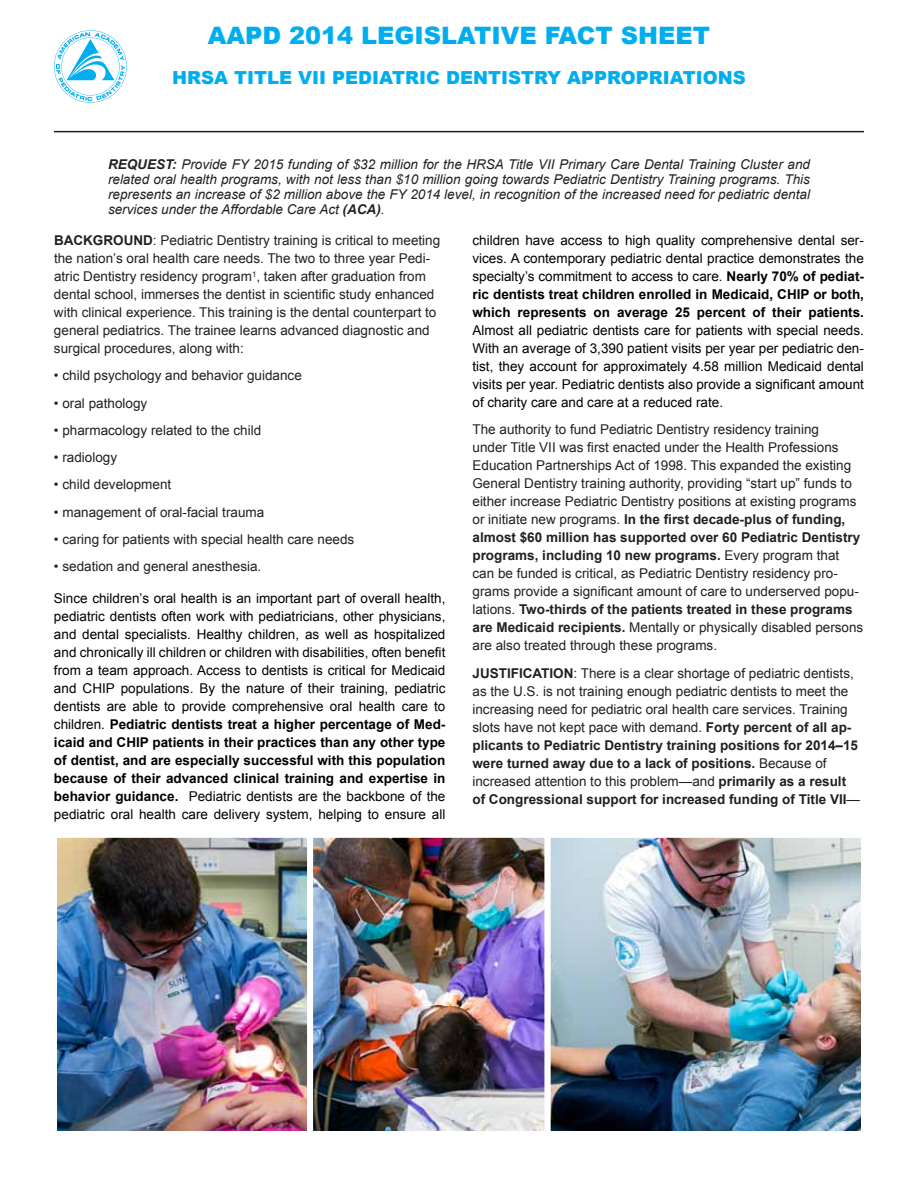
<style>
.page{position:relative;width:918px;height:1188px;background:#fff}
.page>*{position:absolute;margin:0;border:0;box-sizing:border-box;transform-origin:0 0}
.t1{font:900 24px "Arial";color:#00aeef}
.t2{font:900 18px "Arial";color:#00aeef}
.t3{font:13.5px/18px "Arial";color:#231f20}
.t4{font:13.5px/18px "Arial";color:#000;text-align:justify}
.t5{font:italic 13.5px/15px "Arial";color:#231f20;text-align:justify}
.s1{font-weight:700}
</style>
<div class="page">
<hr style="left:54px;top:131px;width:810px;height:1px;background:#231f20">
<svg style="left:54px;top:30px;width:73px;height:73px"></svg>
<img style="left:58px;top:839px;width:802px;height:291px">
<div style="left:307px;top:832px;width:244px;height:305px;border:6px solid #fff"></div>
<div style="left:545px;top:832px;width:322px;height:305px;border:6px solid #fff"></div>
<div style="left:51px;top:832px;width:262px;height:305px;border:6px solid #fff"></div>
<h1 class="t1" style="left:208px;top:18px;width:504px">AAPD 2014 LEGISLATIVE FACT SHEET</h1>
<h2 class="t2" style="left:172px;top:64px;width:87px">HRSA TITLE</h2>
<h2 class="t2" style="left:298px;top:64px;width:60px">VII PEDIATRIC</h2>
<h2 class="t2" style="left:446px;top:64px;width:55px">DENTISTR</h2>
<h2 class="t2" style="left:547px;top:64px;width:48px">Y APPR</h2>
<h2 class="t2" style="left:621px;top:64px;width:27px">OPRIATI</h2>
<h2 class="t2" style="left:703px;top:64px;width:43px">ONS</h2>
<p class="t5" style="left:108px;top:157px;width:704px"><span class="s1">REQUEST:</span> Provide FY 2015 funding of $32 million for the HRSA Title VII Primary Care Dental Training Cluster and related oral health programs, with not less than $10 million going towards Pediatric Dentistry Training programs. This represents an increase of $2 million above the FY 2014 level, in recognition of the increased need for pediatric dental services under the Affordable Care Act <span class="s1">(ACA)</span>.</p>
<p class="t3" style="left:54px;top:232px;width:388px"><span class="s1">BACKGROUND</span>: Pediatric Dentistry training is critical to meeting the nation’s oral health care needs. The two to three year Pedi&shy;atric Dentistry residency program<sup>1</sup>, taken after graduation from dental school, immerses the dentist in scientific study enhanced with clinical experience. This training is the dental counterpart to general pediatrics. The trainee learns advanced diagnostic and surgical procedures, along with:</p>
<p class="t3" style="left:54px;top:367px;width:249px">• child psychology and behavior guidance</p>
<p class="t3" style="left:54px;top:394px;width:95px">• oral pathology</p>
<p class="t3" style="left:54px;top:421px;width:209px">• pharmacology related to the child</p>
<p class="t3" style="left:54px;top:449px;width:65px">• radiology</p>
<p class="t3" style="left:54px;top:476px;width:119px">• child development</p>
<p class="t3" style="left:54px;top:503px;width:212px">• management of oral-facial trauma</p>
<p class="t3" style="left:54px;top:530px;width:302px">• caring for patients with special health care needs</p>
<p class="t3" style="left:54px;top:557px;width:209px">• sedation and general anesthesia.</p>
<p class="t4" style="left:54px;top:589px;width:393px">Since children’s oral health is an important part of overall health, pediatric dentists often work with pediatricians, other physicians, and dental specialists. Healthy children, as well as hospitalized and chronically ill children or children with disabilities, often benefit from a team approach. Access to dentists is critical for Medicaid and CHIP populations. By the nature of their training, pediatric dentists are able to provide comprehensive oral health care to children. <span class="s1">Pediatric dentists treat a higher percentage of Med&shy;icaid and CHIP patients in their practices than any other type of dentist, and are especially successful with this population because of their advanced clinical training and expertise in behavior guidance.</span> Pediatric dentists are the backbone of the pediatric oral health care delivery system, helping to ensure all</p>
<p class="t4" style="left:472px;top:232px;width:393px">children have access to high quality comprehensive dental ser&shy;vices. A contemporary pediatric dental practice demonstrates the specialty’s commitment to access to care. <span class="s1">Nearly 70% of pediat&shy;ric dentists treat children enrolled in Medicaid, CHIP or both, which represents on average 25 percent of their patients.</span></p>
<p class="t4" style="left:472px;top:322px;width:393px">Almost all pediatric dentists care for patients with special needs.<br>With an average of 3,390 patient visits per year per pediatric den&shy;tist, they account for approximately 4.58 million Medicaid dental visits per year. Pediatric dentists also provide a significant amount of charity care and care at a reduced rate.</p>
<p class="t3" style="left:472px;top:421px;width:392px">The authority to fund Pediatric Dentistry residency training<br>under Title VII was first enacted under the Health Professions Education Partnerships Act of 1998. This expanded the existing General Dentistry training authority, providing “start up” funds to either increase Pediatric Dentistry positions at existing programs or initiate new programs. <span class="s1">In the first decade-plus of funding, almost $60 million has supported over 60 Pediatric Dentistry programs, including 10 new programs.</span> Every program that can be funded is critical, as Pediatric Dentistry residency pro&shy;grams provide a significant amount of care to underserved popu&shy;lations. <span class="s1">Two-thirds of the patients treated in these programs are Medicaid recipients.</span> Mentally or physically disabled persons are also treated through these programs.</p>
<p class="t3" style="left:472px;top:664px;width:389px"><span class="s1">JUSTIFICATION</span>: There is a clear shortage of pediatric dentists, as the U.S. is not training enough pediatric dentists to meet the increasing need for pediatric oral health care services. Training slots have not kept pace with demand. <span class="s1">Forty percent of all ap&shy;plicants to Pediatric Dentistry training positions for 2014–15 were turned away due to a lack of positions.</span> Because of increased attention to this problem—and <span class="s1">primarily as a result of Congressional support for increased funding of Title VII</span>—</p>
</div>
